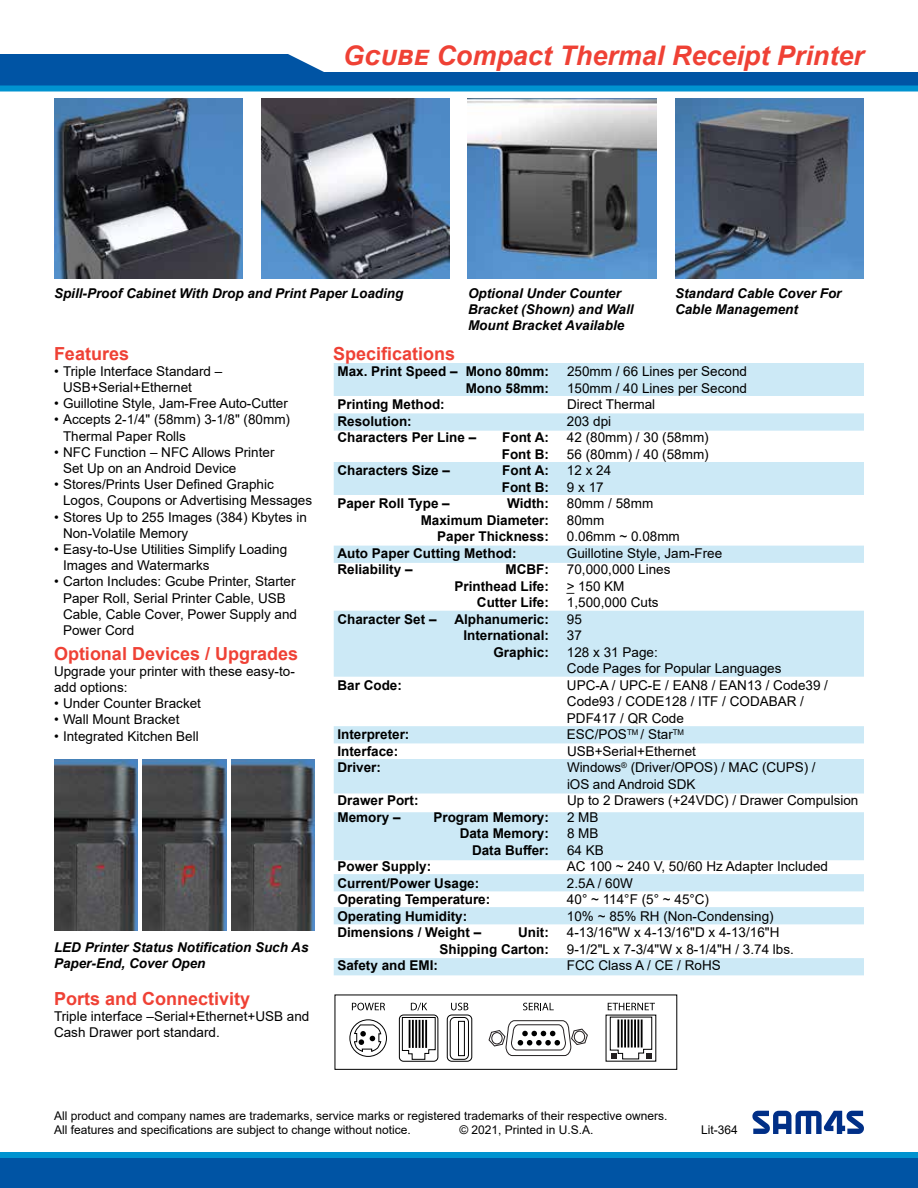
<style>
.page{position:relative;width:918px;height:1188px;background:#fff}
.page>*{position:absolute;margin:0;border:0;box-sizing:border-box;transform-origin:0 0}
.t1{font:italic 700 27px "Arial";color:#ef4135}
.t2{font:700 18px "Arial";color:#ef4135}
.t3{font:13.5px/16.2px "Arial";color:#000}
.t4{font:700 13.5px "Arial";color:#000}
.t5{font:italic 700 13.5px/16.2px "Arial";color:#000}
.t6{font:12px/14.4px "Arial";color:#000}
</style>
<div class="page">
<img style="left:54px;top:760px;width:84px;height:171px">
<img style="left:143px;top:760px;width:83px;height:171px">
<svg style="left:0;top:54px;width:918px;height:32px"></svg>
<div style="left:0;top:86px;width:918px;height:6px;background:#0093d0"></div>
<div style="left:0;top:1152px;width:918px;height:36px;background:#0054a4"></div>
<div style="left:0;top:1152px;width:918px;height:6px;background:#0093d0"></div>
<div style="left:334px;top:611px;width:530px;height:66px;background:#cce9f6"></div>
<div style="left:334px;top:413px;width:530px;height:18px;background:#cce9f6"></div>
<div style="left:334px;top:462px;width:530px;height:33px;background:#cce9f6"></div>
<div style="left:334px;top:726px;width:530px;height:17px;background:#cce9f6"></div>
<div style="left:334px;top:759px;width:530px;height:35px;background:#cce9f6"></div>
<div style="left:334px;top:812px;width:530px;height:48px;background:#cce9f6"></div>
<div style="left:334px;top:874px;width:530px;height:17px;background:#cce9f6"></div>
<div style="left:334px;top:907px;width:530px;height:17px;background:#cce9f6"></div>
<div style="left:334px;top:958px;width:530px;height:17px;background:#cce9f6"></div>
<div style="left:334px;top:546px;width:530px;height:17px;background:#cce9f6"></div>
<div style="left:334px;top:363px;width:530px;height:33px;background:#cce9f6"></div>
<svg style="left:334px;top:994px;width:343px;height:76px"></svg>
<svg style="left:752px;top:1111px;width:112px;height:23px"></svg>
<img style="left:54px;top:99px;width:189px;height:180px">
<img style="left:261px;top:99px;width:189px;height:180px">
<img style="left:467px;top:99px;width:189px;height:180px">
<img style="left:675px;top:99px;width:189px;height:180px">
<img style="left:231px;top:760px;width:84px;height:171px">
<h1 class="t1" style="left:343px;top:38px;width:522px">Gcube Compact Thermal Receipt Printer</h1>
<p class="t5" style="left:54px;top:285px;width:351px">Spill-Proof Cabinet With Drop and Print Paper Loading</p>
<p class="t5" style="left:468px;top:285px;width:167px">Optional Under Counter<br>Bracket (Shown) and Wall<br>Mount Bracket Available</p>
<p class="t5" style="left:675px;top:285px;width:168px">Standard Cable Cover For<br>Cable Management</p>
<h2 class="t2" style="left:54px;top:341px;width:77px">Features</h2>
<p class="t3" style="left:63px;top:363px;width:161px;text-indent:-9px">• Triple Interface Standard –<br>USB+Serial+Ethernet</p>
<p class="t3" style="left:54px;top:395px;width:235px">• Guillotine Style, Jam-Free Auto-Cutter</p>
<p class="t3" style="left:63px;top:411px;width:229px;text-indent:-9px">• Accepts 2-1/4" (58mm) 3-1/8" (80mm)<br>Thermal Paper Rolls</p>
<p class="t3" style="left:63px;top:444px;width:213px;text-indent:-9px">• NFC Function – NFC Allows Printer<br>Set Up on an Android Device</p>
<p class="t3" style="left:63px;top:476px;width:251px;text-indent:-9px">• Stores/Prints User Defined Graphic<br>Logos, Coupons or Advertising Messages</p>
<p class="t3" style="left:63px;top:509px;width:245px;text-indent:-9px">• Stores Up to 255 Images (384) Kbytes in<br>Non-Volatile Memory</p>
<p class="t3" style="left:63px;top:541px;width:226px;text-indent:-9px">• Easy-to-Use Utilities Simplify Loading<br>Images and Watermarks</p>
<p class="t3" style="left:63px;top:573px;width:236px;text-indent:-9px">• Carton Includes: Gcube Printer, Starter<br>Paper Roll, Serial Printer Cable, USB<br>Cable, Cable Cover, Power Supply and<br>Power Cord</p>
<h2 class="t2" style="left:54px;top:641px;width:246px">Optional Devices / Upgrades</h2>
<p class="t3" style="left:54px;top:663px;width:242px">Upgrade your printer with these easy-to&shy;add options:</p>
<p class="t3" style="left:54px;top:695px;width:149px">• Under Counter Bracket</p>
<p class="t3" style="left:54px;top:711px;width:127px">• Wall Mount Bracket</p>
<p class="t3" style="left:54px;top:728px;width:146px">• Integrated Kitchen Bell</p>
<p class="t5" style="left:54px;top:940px;width:256px">LED Printer Status Notification Such As<br>Paper-End, Cover Open</p>
<h2 class="t2" style="left:54px;top:986px;width:198px">Ports and Connectivity</h2>
<p class="t3" style="left:54px;top:1008px;width:257px">Triple interface –Serial+Ethernet+USB and<br>Cash Drawer port standard.</p>
<h2 class="t2" style="left:333px;top:341px;width:124px">Specifications</h2>
<p class="t4" style="left:338px;top:362px;width:213px">Max. Print Speed – Mono 80mm:</p>
<p class="t3" style="left:567px;top:363px;width:182px">250mm / 66 Lines per Second</p>
<p class="t4" style="left:466px;top:378px;width:85px">Mono 58mm:</p>
<p class="t3" style="left:567px;top:380px;width:182px">150mm / 40 Lines per Second</p>
<p class="t4" style="left:338px;top:395px;width:109px">Printing Method:</p>
<p class="t3" style="left:567px;top:396px;width:90px">Direct Thermal</p>
<p class="t4" style="left:338px;top:411px;width:76px">Resolution:</p>
<p class="t3" style="left:567px;top:413px;width:46px">203 dpi</p>
<p class="t4" style="left:337px;top:428px;width:140px">Characters Per Line –</p>
<p class="t4" style="left:502px;top:428px;width:48px">Font A:</p>
<p class="t3" style="left:567px;top:429px;width:143px">42 (80mm) / 30 (58mm)</p>
<p class="t4" style="left:502px;top:444px;width:49px">Font B:</p>
<p class="t3" style="left:567px;top:446px;width:143px">56 (80mm) / 40 (58mm)</p>
<p class="t4" style="left:337px;top:461px;width:114px">Characters Size –</p>
<p class="t4" style="left:502px;top:461px;width:48px">Font A:</p>
<p class="t3" style="left:567px;top:462px;width:46px">12 x 24</p>
<p class="t4" style="left:502px;top:477px;width:49px">Font B:</p>
<p class="t3" style="left:567px;top:479px;width:38px">9 x 17</p>
<p class="t4" style="left:337px;top:494px;width:114px">Paper Roll Type –</p>
<p class="t4" style="left:507px;top:494px;width:43px">Width:</p>
<p class="t3" style="left:567px;top:495px;width:88px">80mm / 58mm</p>
<p class="t4" style="left:421px;top:510px;width:130px">Maximum Diameter:</p>
<p class="t3" style="left:567px;top:512px;width:39px">80mm</p>
<p class="t4" style="left:437px;top:527px;width:113px">Paper Thickness:</p>
<p class="t3" style="left:567px;top:528px;width:114px">0.06mm ~ 0.08mm</p>
<p class="t4" style="left:337px;top:543px;width:181px">Auto Paper Cutting Method:</p>
<p class="t3" style="left:567px;top:545px;width:157px">Guillotine Style, Jam-Free</p>
<p class="t4" style="left:337px;top:560px;width:77px">Reliability –</p>
<p class="t4" style="left:505px;top:560px;width:45px">MCBF:</p>
<p class="t3" style="left:567px;top:561px;width:105px">70,000,000 Lines</p>
<p class="t4" style="left:454px;top:576px;width:96px">Printhead Life:</p>
<p class="t3" style="left:567px;top:578px;width:59px">&gt;_ 150 KM</p>
<p class="t4" style="left:477px;top:593px;width:73px">Cutter Life:</p>
<p class="t3" style="left:567px;top:594px;width:93px">1,500,000 Cuts</p>
<p class="t4" style="left:337px;top:609px;width:101px">Character Set –</p>
<p class="t4" style="left:454px;top:609px;width:96px">Alphanumeric:</p>
<p class="t3" style="left:567px;top:611px;width:17px">95</p>
<p class="t4" style="left:463px;top:626px;width:87px">International:</p>
<p class="t3" style="left:567px;top:627px;width:17px">37</p>
<p class="t4" style="left:493px;top:642px;width:57px">Graphic:</p>
<p class="t3" style="left:567px;top:643px;width:216px">128 x 31 Page:<br>Code Pages for Popular Languages</p>
<p class="t4" style="left:337px;top:675px;width:66px">Bar Code:</p>
<p class="t3" style="left:567px;top:676px;width:263px">UPC-A / UPC-E / EAN8 / EAN13 / Code39 /<br>Code93 / CODE128 / ITF / CODABAR /<br>PDF417 / QR Code</p>
<p class="t4" style="left:337px;top:725px;width:74px">Interpreter:</p>
<p class="t3" style="left:567px;top:726px;width:119px">ESC/POS<sup>TM</sup> / Star<sup>TM</sup></p>
<p class="t4" style="left:338px;top:741px;width:62px">Interface:</p>
<p class="t3" style="left:567px;top:743px;width:131px">USB+Serial+Ethernet</p>
<p class="t4" style="left:338px;top:758px;width:45px">Driver:</p>
<p class="t3" style="left:567px;top:759px;width:250px">Windows<sup>®</sup> (Driver/OPOS) / MAC (CUPS) / iOS and Android SDK</p>
<p class="t4" style="left:338px;top:791px;width:83px">Drawer Port:</p>
<p class="t3" style="left:567px;top:792px;width:293px">Up to 2 Drawers (+24VDC) / Drawer Compulsion</p>
<p class="t4" style="left:338px;top:807px;width:65px">Memory –</p>
<p class="t4" style="left:433px;top:807px;width:117px">Program Memory:</p>
<p class="t3" style="left:567px;top:809px;width:33px">2 MB</p>
<p class="t4" style="left:460px;top:824px;width:91px">Data Memory:</p>
<p class="t3" style="left:567px;top:825px;width:33px">8 MB</p>
<p class="t4" style="left:472px;top:840px;width:78px">Data Buffer:</p>
<p class="t3" style="left:567px;top:842px;width:38px">64 KB</p>
<p class="t4" style="left:338px;top:857px;width:95px">Power Supply:</p>
<p class="t3" style="left:567px;top:858px;width:263px">AC 100 ~ 240 V, 50/60 Hz Adapter Included</p>
<p class="t4" style="left:337px;top:873px;width:143px">Current/Power Usage:</p>
<p class="t3" style="left:567px;top:875px;width:68px">2.5A / 60W</p>
<p class="t4" style="left:337px;top:890px;width:154px">Operating Temperature:</p>
<p class="t3" style="left:567px;top:891px;width:144px">40° ~ 114°F (5° ~ 45°C)</p>
<p class="t4" style="left:337px;top:906px;width:131px">Operating Humidity:</p>
<p class="t3" style="left:567px;top:908px;width:208px">10% ~ 85% RH (Non-Condensing)</p>
<p class="t4" style="left:337px;top:923px;width:145px">Dimensions / Weight –</p>
<p class="t4" style="left:518px;top:923px;width:32px">Unit:</p>
<p class="t3" style="left:567px;top:924px;width:214px">4-13/16"W x 4-13/16"D x 4-13/16"H</p>
<p class="t4" style="left:439px;top:939px;width:111px">Shipping Carton:</p>
<p class="t3" style="left:567px;top:941px;width:228px">9-1/2"L x 7-3/4"W x 8-1/4"H / 3.74 lbs.</p>
<p class="t4" style="left:337px;top:956px;width:102px">Safety and EMI:</p>
<p class="t3" style="left:567px;top:957px;width:155px">FCC Class A / CE / RoHS</p>
<p class="t6" style="left:54px;top:1108px;width:615px">All product and company names are trademarks, service marks or registered trademarks of their respective owners.<br>All features and specifications are subject to change without notice.</p>
<p class="t6" style="left:459px;top:1123px;width:136px">© 2021, Printed in U.S.A.</p>
<p class="t6" style="left:701px;top:1123px;width:38px">Lit-364</p>
</div>
